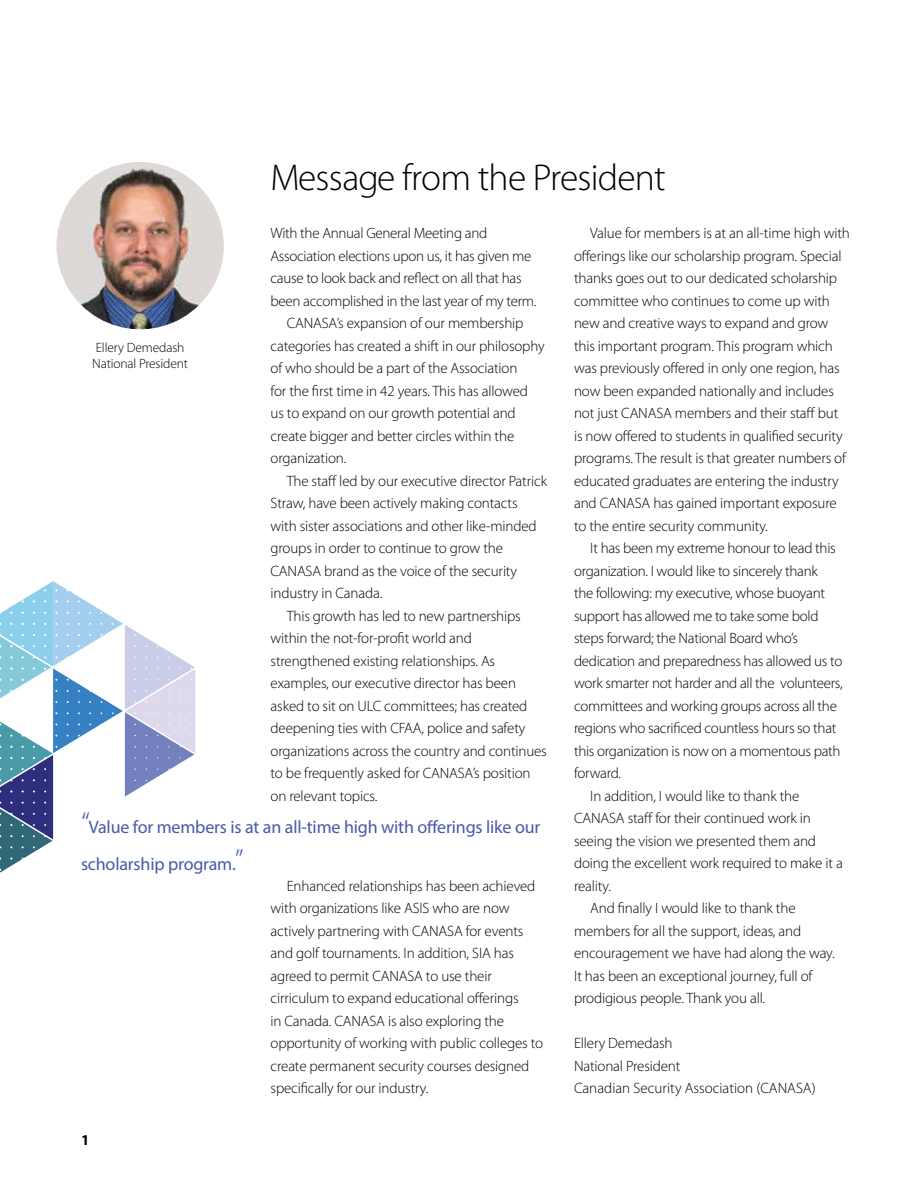
<style>
.page{position:relative;width:918px;height:1188px;background:#fff}
.page>*{position:absolute;margin:0;border:0;box-sizing:border-box;transform-origin:0 0}
.t1{font:300 37.5px "Myriad Pro";letter-spacing:-.02em;color:#000}
.t2{font:18px/37.5px "Myriad Pro";letter-spacing:-.01em;color:#4859a8}
.t3{font:300 15px/22.5px "Myriad Pro";letter-spacing:-.01em;color:#000}
.t4{font:700 15px "Myriad Pro";color:#000}
.t5{font:300 13.5px/16.5px "Myriad Pro";letter-spacing:-.01em;color:#000}
.s1{font-weight:300;font-size:30px}
</style>
<div class="page">
<svg style="left:0;top:581px;width:196px;height:283px"></svg>
<img style="left:57px;top:162px;width:167px;height:167px">
<h1 class="t1" style="left:271px;top:155px;width:397px">Message from the President</h1>
<p class="t5" style="left:92px;top:339px;width:97px">Ellery Demedash<br>National President</p>
<p class="t3" style="left:271px;top:222px;width:218px">With the Annual General Meeting and</p>
<p class="t3" style="left:271px;top:244px;width:262px">Association elections upon us, it has given me</p>
<p class="t3" style="left:271px;top:267px;width:253px">cause to look back and reflect on all that has</p>
<p class="t3" style="left:271px;top:289px;width:268px">been accomplished in the last year of my term.</p>
<p class="t3" style="left:287px;top:312px;width:238px">CANASA’s expansion of our membership</p>
<p class="t3" style="left:271px;top:334px;width:276px">categories has created a shift in our philosophy</p>
<p class="t3" style="left:271px;top:357px;width:248px">of who should be a part of the Association</p>
<p class="t3" style="left:271px;top:379px;width:259px">for the first time in 42 years. This has allowed</p>
<p class="t3" style="left:271px;top:402px;width:247px">us to expand on our growth potential and</p>
<p class="t3" style="left:271px;top:424px;width:245px">create bigger and better circles within the</p>
<p class="t3" style="left:271px;top:447px;width:77px">organization.</p>
<p class="t3" style="left:287px;top:469px;width:262px">The staff led by our executive director Patrick</p>
<p class="t3" style="left:271px;top:492px;width:249px">Straw, have been actively making contacts</p>
<p class="t3" style="left:271px;top:514px;width:268px">with sister associations and other like-minded</p>
<p class="t3" style="left:271px;top:537px;width:234px">groups in order to continue to grow the</p>
<p class="t3" style="left:271px;top:559px;width:248px">CANASA brand as the voice of the security</p>
<p class="t3" style="left:271px;top:582px;width:113px">industry in Canada.</p>
<p class="t3" style="left:287px;top:604px;width:236px">This growth has led to new partnerships</p>
<p class="t3" style="left:271px;top:627px;width:203px">within the not-for-profit world and</p>
<p class="t3" style="left:271px;top:649px;width:226px">strengthened existing relationships. As</p>
<p class="t3" style="left:271px;top:672px;width:247px">examples, our executive director has been</p>
<p class="t3" style="left:271px;top:694px;width:258px">asked to sit on ULC committees; has created</p>
<p class="t3" style="left:271px;top:717px;width:257px">deepening ties with CFAA, police and safety</p>
<p class="t3" style="left:271px;top:739px;width:278px">organizations across the country and continues</p>
<p class="t3" style="left:271px;top:762px;width:262px">to be frequently asked for CANASA’s position</p>
<p class="t3" style="left:271px;top:784px;width:108px">on relevant topics.</p>
<p class="t2" style="left:81px;top:808px;width:461px"><span class="s1">“</span>Value for members is at an all-time high with offerings like our scholarship program.<span class="s1">”</span></p>
<p class="t4" style="left:81px;top:1130px;width:10px">1</p>
<p class="t3" style="left:271px;top:874px;width:274px;text-indent:16px">Enhanced relationships has been achieved with organizations like ASIS who are now actively partnering with CANASA for events and golf tournaments. In addition, SIA has agreed to permit CANASA to use their cirriculum to expand educational offerings<br>in Canada. CANASA is also exploring the opportunity of working with public colleges to create permanent security courses designed specifically for our industry.</p>
<p class="t3" style="left:574px;top:222px;width:277px;text-indent:16px">Value for members is at an all-time high with offerings like our scholarship program. Special thanks goes out to our dedicated scholarship committee who continues to come up with new and creative ways to expand and grow this important program. This program which was previously offered in only one region, has now been expanded nationally and includes not just CANASA members and their staff but is now offered to students in qualified security programs. The result is that greater numbers of educated graduates are entering the industry and CANASA has gained important exposure to the entire security community.</p>
<p class="t3" style="left:590px;top:537px;width:247px">It has been my extreme honour to lead this</p>
<p class="t3" style="left:574px;top:559px;width:245px">organization. I would like to sincerely thank</p>
<p class="t3" style="left:574px;top:582px;width:253px">the following: my executive, whose buoyant</p>
<p class="t3" style="left:574px;top:604px;width:246px">support has allowed me to take some bold</p>
<p class="t3" style="left:574px;top:627px;width:226px">steps forward; the National Board who’s</p>
<p class="t3" style="left:574px;top:649px;width:270px">dedication and preparedness has allowed us to</p>
<p class="t3" style="left:574px;top:672px;width:270px">work smarter not harder and all the volunteers,</p>
<p class="t3" style="left:574px;top:694px;width:264px">committees and working groups across all the</p>
<p class="t3" style="left:574px;top:717px;width:264px">regions who sacrificed countless hours so that</p>
<p class="t3" style="left:574px;top:739px;width:268px">this organization is now on a momentous path</p>
<p class="t3" style="left:574px;top:762px;width:48px">forward.</p>
<p class="t3" style="left:590px;top:784px;width:211px">In addition, I would like to thank the</p>
<p class="t3" style="left:574px;top:807px;width:238px">CANASA staff for their continued work in</p>
<p class="t3" style="left:574px;top:829px;width:244px">seeing the vision we presented them and</p>
<p class="t3" style="left:574px;top:852px;width:270px">doing the excellent work required to make it a</p>
<p class="t3" style="left:574px;top:874px;width:39px">reality.</p>
<p class="t3" style="left:590px;top:897px;width:207px">And finally I would like to thank the</p>
<p class="t3" style="left:574px;top:919px;width:229px">members for all the support, ideas, and</p>
<p class="t3" style="left:574px;top:942px;width:262px">encouragement we have had along the way.</p>
<p class="t3" style="left:574px;top:964px;width:240px">It has been an exceptional journey, full of</p>
<p class="t3" style="left:574px;top:987px;width:193px">prodigious people. Thank you all.</p>
<p class="t3" style="left:574px;top:1032px;width:243px">Ellery Demedash<br>National President<br>Canadian Security Association (CANASA)</p>
</div>
